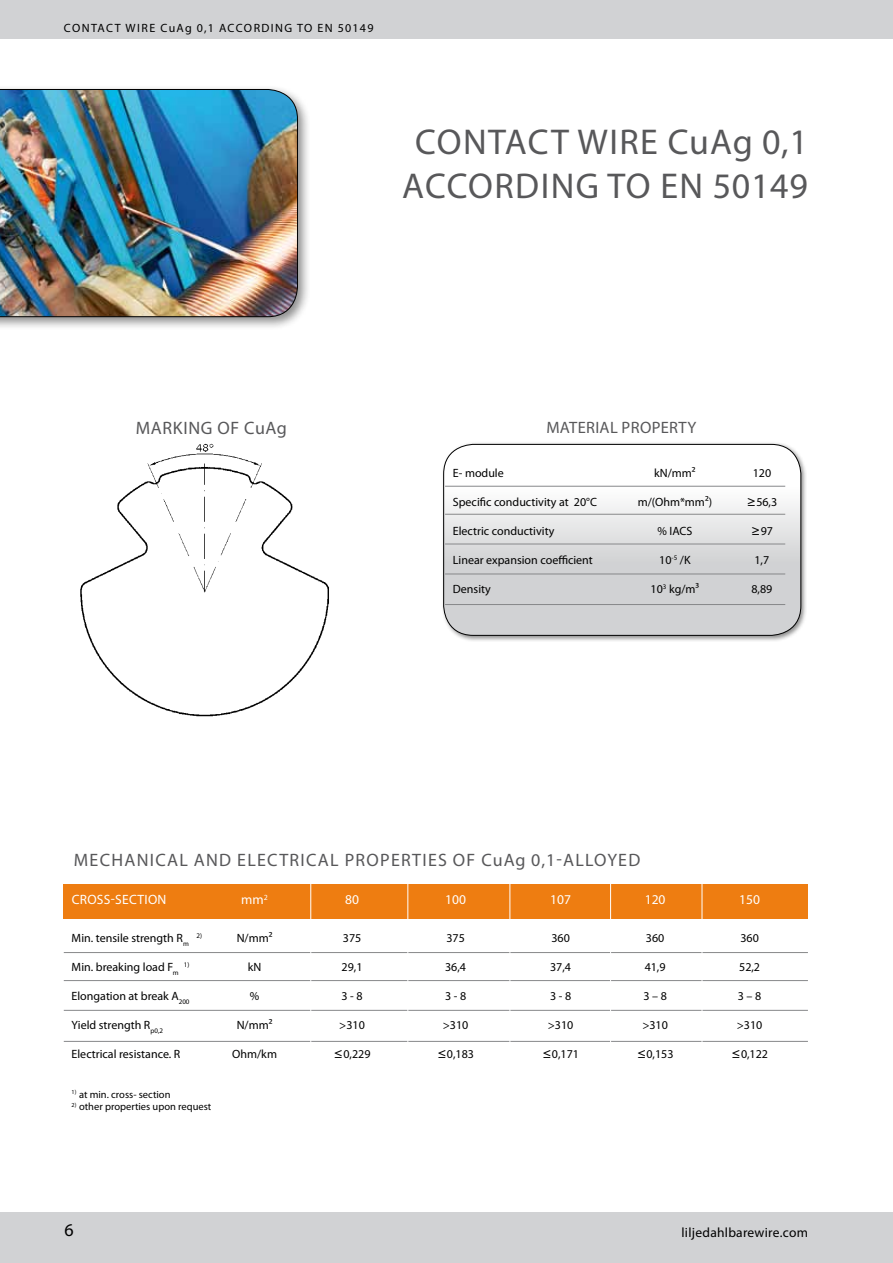
<style>
.page{position:relative;width:893px;height:1263px;background:#fff}
.page>*{position:absolute;margin:0;border:0;box-sizing:border-box;transform-origin:0 0}
.t1{font:36px/43.2px "Myriad Pro";letter-spacing:.03em;color:#58585a;text-align:center}
.t2{font:18px "Myriad Pro";letter-spacing:.065em;color:#58585a}
.t3{font:18px "Myriad Pro";color:#000}
.t4{font:16.5px "Myriad Pro";color:#58585a}
.t5{font:13.5px "Myriad Pro";color:#fff}
.t6{font:13.5px "Myriad Pro";letter-spacing:.02em;color:#000}
.t7{font:12px "Myriad Pro";color:#000}
.t8{font:12px "Myriad Pro";letter-spacing:.11em;color:#000}
.t9{font:10.5px "Myriad Pro";color:#000}
.s1{font-family:"Verdana"}
</style>
<div class="page">
<div style="left:0;top:1212px;width:893px;height:51px;background:#d1d2d4"></div>
<div style="left:0;top:0;width:893px;height:39px;background:#d1d2d4"></div>
<div style="left:441px;top:442px;width:367px;height:200px;background:#000;opacity:.45"></div>
<svg style="left:444px;top:444px;width:357px;height:191px"></svg>
<div style="left:443px;top:444px;width:358px;height:191px;border:1px solid #000;border-radius:30px"></div>
<div style="left:0;top:85px;width:311px;height:245px;background:#000;opacity:.45"></div>
<img style="left:0;top:89px;width:298px;height:228px">
<div style="left:64px;top:884px;width:744px;height:34px;background:#ee7d11"></div>
<hr style="left:64px;top:952px;width:744px;height:1px;background:#87888a">
<hr style="left:445px;top:486px;width:340px;height:1px;background:#87888a">
<hr style="left:64px;top:980px;width:744px;height:1px;background:#87888a">
<hr style="left:445px;top:514px;width:340px;height:1px;background:#87888a">
<hr style="left:64px;top:1010px;width:744px;height:1px;background:#87888a">
<hr style="left:445px;top:544px;width:340px;height:1px;background:#87888a">
<hr style="left:64px;top:1041px;width:744px;height:1px;background:#87888a">
<hr style="left:445px;top:574px;width:340px;height:1px;background:#87888a">
<hr style="left:445px;top:604px;width:340px;height:1px;background:#87888a">
<hr style="left:310px;top:878px;width:1px;height:198px;background:#fff">
<hr style="left:407px;top:878px;width:1px;height:198px;background:#fff">
<hr style="left:509px;top:878px;width:1px;height:198px;background:#fff">
<hr style="left:610px;top:878px;width:1px;height:198px;background:#fff">
<hr style="left:702px;top:878px;width:1px;height:198px;background:#fff">
<img style="left:80px;top:443px;width:249px;height:274px">
<p class="t8" style="left:64px;top:21px;width:311px">CONTACT WIRE CuAg 0,1 ACCORDING TO EN 50149</p>
<h1 class="t1" style="left:402px;top:120px;width:407px">CONTACT WIRE CuAg 0,1<br>ACCORDING TO EN 50149</h1>
<h2 class="t2" style="left:136px;top:417px;width:27px">Marking</h2>
<h2 class="t2" style="left:217px;top:417px;width:71px">of CuAg</h2>
<h3 class="t4" style="left:547px;top:418px;width:23px">Material</h3>
<h3 class="t4" style="left:622px;top:418px;width:11px">property</h3>
<p class="t7" style="left:453px;top:466px;width:52px">E- module</p>
<p class="t7" style="left:654px;top:466px;width:43px">kN/mm²</p>
<p class="t7" style="left:753px;top:466px;width:20px">120</p>
<p class="t7" style="left:453px;top:495px;width:146px">Specific conductivity at 20°C</p>
<p class="t7" style="left:638px;top:495px;width:76px">m/(Ohm*mm²)</p>
<p class="t7" style="left:746px;top:495px;width:32px"><span class="s1">≥</span>56,3</p>
<p class="t7" style="left:453px;top:523px;width:103px">Electric conductivity</p>
<p class="t7" style="left:657px;top:523px;width:36px">% IACS</p>
<p class="t7" style="left:751px;top:523px;width:24px"><span class="s1">≥</span>97</p>
<p class="t7" style="left:453px;top:552px;width:142px">Linear expansion coefficient</p>
<p class="t7" style="left:659px;top:552px;width:33px">10<sup>-5</sup> /K</p>
<p class="t7" style="left:754px;top:552px;width:16px">1,7</p>
<p class="t7" style="left:453px;top:581px;width:40px">Density</p>
<p class="t7" style="left:651px;top:581px;width:50px">10<sup>3</sup> kg/m³</p>
<p class="t7" style="left:751px;top:581px;width:22px">8,89</p>
<h2 class="t2" style="left:74px;top:849px;width:28px">Mechanical</h2>
<h2 class="t2" style="left:194px;top:849px;width:14px">and</h2>
<h2 class="t2" style="left:237px;top:849px;width:74px">ELECTRical</h2>
<h2 class="t2" style="left:345px;top:849px;width:12px">properties</h2>
<h2 class="t2" style="left:453px;top:849px;width:189px">of CuAg 0,1-ALLOYED</h2>
<p class="t5" style="left:72px;top:892px;width:17px">Cross</p>
<p class="t5" style="left:111px;top:892px;width:13px">-section</p>
<p class="t5" style="left:241px;top:892px;width:28px">mm<sup>2</sup></p>
<p class="t5" style="left:345px;top:892px;width:15px">80</p>
<p class="t5" style="left:445px;top:892px;width:22px">100</p>
<p class="t5" style="left:550px;top:892px;width:22px">107</p>
<p class="t5" style="left:645px;top:892px;width:22px">120</p>
<p class="t5" style="left:739px;top:892px;width:22px">150</p>
<p class="t7" style="left:72px;top:930px;width:132px">Min. tensile strength R<sub>m</sub> <sup>2)</sup></p>
<p class="t7" style="left:237px;top:930px;width:37px">N/mm²</p>
<p class="t7" style="left:343px;top:930px;width:20px">375</p>
<p class="t7" style="left:446px;top:930px;width:20px">375</p>
<p class="t7" style="left:551px;top:930px;width:20px">360</p>
<p class="t7" style="left:646px;top:930px;width:20px">360</p>
<p class="t7" style="left:740px;top:930px;width:20px">360</p>
<p class="t7" style="left:72px;top:959px;width:119px">Min. breaking load F<sub>m</sub> <sup>1)</sup></p>
<p class="t7" style="left:248px;top:959px;width:15px">kN</p>
<p class="t7" style="left:342px;top:959px;width:22px">29,1</p>
<p class="t7" style="left:445px;top:959px;width:22px">36,4</p>
<p class="t7" style="left:550px;top:959px;width:22px">37,4</p>
<p class="t7" style="left:645px;top:959px;width:22px">41,9</p>
<p class="t7" style="left:739px;top:959px;width:22px">52,2</p>
<p class="t7" style="left:72px;top:988px;width:119px">Elongation at break A<sub>200</sub></p>
<p class="t7" style="left:250px;top:988px;width:11px">%</p>
<p class="t7" style="left:342px;top:988px;width:23px">3 - 8</p>
<p class="t7" style="left:445px;top:988px;width:23px">3 - 8</p>
<p class="t7" style="left:550px;top:988px;width:23px">3 - 8</p>
<p class="t7" style="left:643px;top:988px;width:25px">3 – 8</p>
<p class="t7" style="left:738px;top:988px;width:25px">3 – 8</p>
<p class="t7" style="left:72px;top:1017px;width:93px">Yield strength R<sub>p0,2</sub></p>
<p class="t7" style="left:237px;top:1017px;width:37px">N/mm²</p>
<p class="t7" style="left:339px;top:1017px;width:27px">&gt;310</p>
<p class="t7" style="left:443px;top:1017px;width:27px">&gt;310</p>
<p class="t7" style="left:548px;top:1017px;width:27px">&gt;310</p>
<p class="t7" style="left:642px;top:1017px;width:27px">&gt;310</p>
<p class="t7" style="left:737px;top:1017px;width:27px">&gt;310</p>
<p class="t7" style="left:72px;top:1046px;width:110px">Electrical resistance. R</p>
<p class="t7" style="left:232px;top:1046px;width:46px">Ohm/km</p>
<p class="t7" style="left:334px;top:1046px;width:38px"><span class="s1">≤</span>0,229</p>
<p class="t7" style="left:437px;top:1046px;width:38px"><span class="s1">≤</span>0,183</p>
<p class="t7" style="left:542px;top:1046px;width:38px"><span class="s1">≤</span>0,171</p>
<p class="t7" style="left:637px;top:1046px;width:38px"><span class="s1">≤</span>0,153</p>
<p class="t7" style="left:731px;top:1046px;width:38px"><span class="s1">≤</span>0,122</p>
<p class="t9" style="left:72px;top:1087px;width:100px"><sup>1)</sup> at min. cross- section</p>
<p class="t9" style="left:72px;top:1100px;width:141px"><sup>2)</sup> other properties upon request</p>
<h2 class="t3" style="left:64px;top:1219px;width:11px">6</h2>
<p class="t6" style="left:681px;top:1224px;width:128px">liljedahlbarewire.com</p>
</div>
